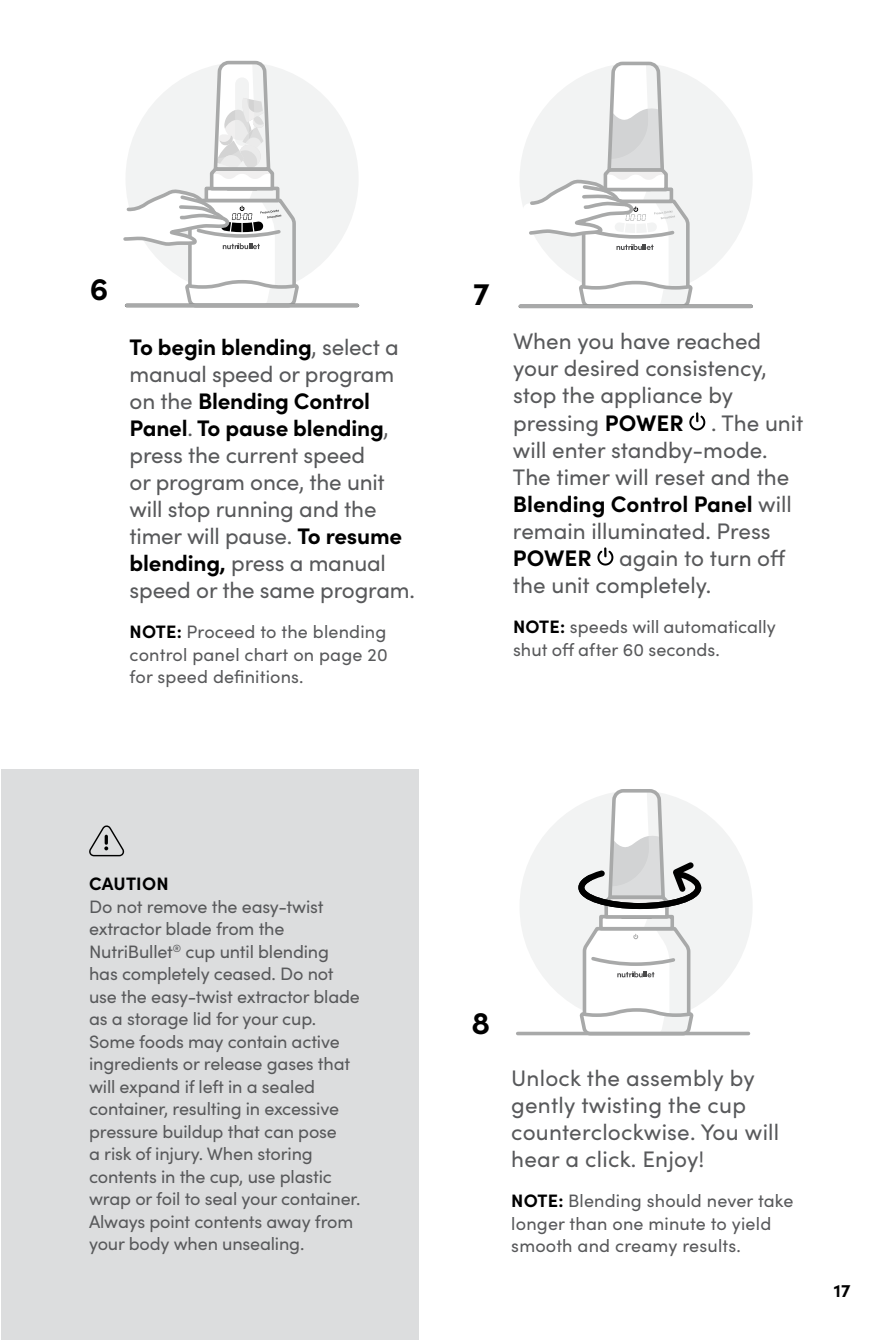
<style>
.page{position:relative;width:891px;height:1340px;background:#fff}
.page>*{position:absolute;margin:0;border:0;box-sizing:border-box;transform-origin:0 0}
.t1{font:700 31.5px "Sofia Pro";color:#000}
.t2{font:22.5px/27px "Sofia Pro";color:#58595b}
.t3{font:18px/22.5px "Sofia Pro";letter-spacing:-.01em;color:#58595b}
.t4{font:18px/22.5px "Sofia Pro";letter-spacing:.01em;color:#58595b}
.t5{font:700 18px "Sofia Pro";letter-spacing:.01em;color:#000}
.s1{font-weight:700;color:#000}
</style>
<div class="page">
<div style="left:125px;top:62px;width:234px;height:233px;background:#f2f3f3;border-radius:50%"></div>
<svg style="left:301px;top:303px;width:56px;height:4px"></svg>
<svg style="left:123px;top:60px;width:178px;height:248px"></svg>
<div style="left:520px;top:63px;width:233px;height:233px;background:#f2f3f3;border-radius:50%"></div>
<hr style="left:520px;top:304px;width:231px;height:4px;background:#a8a9a9">
<svg style="left:521px;top:61px;width:172px;height:244px"></svg>
<div style="left:520px;top:790px;width:233px;height:233px;background:#f2f3f3;border-radius:50%"></div>
<svg style="left:518px;top:1031px;width:230px;height:4px"></svg>
<svg style="left:575px;top:789px;width:129px;height:246px"></svg>
<svg style="left:689px;top:412px;width:16px;height:18px"></svg>
<svg style="left:597px;top:547px;width:16px;height:18px"></svg>
<div style="left:1px;top:770px;width:417px;height:569px;background:#dcddde"></div>
<svg style="left:89px;top:825px;width:35px;height:31px"></svg>
<h1 class="t1" style="left:90px;top:264px;width:20px">6</h1>
<h1 class="t1" style="left:473px;top:269px;width:18px">7</h1>
<p class="t2" style="left:130px;top:332px;width:287px"><span class="s1">To begin blending</span>, select a manual speed or program on the <span class="s1">Blending Control<br>Panel</span>. <span class="s1">To pause blending</span>, press the current speed<br>or program once, the unit will stop running and the timer will pause. <span class="s1">To resume blending,</span> press a manual speed or the same program.</p>
<p class="t3" style="left:130px;top:619px;width:260px;text-align:justify"><span class="s1">NOTE:</span> Proceed to the blending control panel chart on page 20 for speed definitions.</p>
<p class="t2" style="left:513px;top:327px;width:292px">When you have reached your desired consistency, stop the appliance by pressing <span class="s1">POWER</span> . The unit will enter standby-mode.<br>The timer will reset and the<br><span class="s1">Blending Control Panel</span> will remain illuminated. Press<br><span class="s1">POWER</span> again to turn off the unit completely.</p>
<p class="t3" style="left:513px;top:614px;width:264px"><span class="s1">NOTE:</span> speeds will automatically shut off after 60 seconds.</p>
<p class="t5" style="left:89px;top:869px;width:81px">CAUTION</p>
<p class="t3" style="left:89px;top:893px;width:273px">Do not remove the easy-twist extractor blade from the<br>NutriBullet<sup>®</sup> cup until blending has completely ceased. Do not use the easy-twist extractor blade as a storage lid for your cup.<br>Some foods may contain active ingredients or release gases that will expand if left in a sealed container, resulting in excessive pressure buildup that can pose<br>a risk of injury. When storing contents in the cup, use plastic wrap or foil to seal your container.<br>Always point contents away from your body when unsealing.</p>
<h1 class="t1" style="left:472px;top:998px;width:20px">8</h1>
<p class="t2" style="left:511px;top:1062px;width:269px">Unlock the assembly by gently twisting the cup counterclockwise. You will hear a click. Enjoy!</p>
<p class="t4" style="left:511px;top:1188px;width:284px"><span class="s1">NOTE:</span> Blending should never take longer than one minute to yield smooth and creamy results.</p>
<p class="t5" style="left:834px;top:1276px;width:18px">17</p>
</div>
